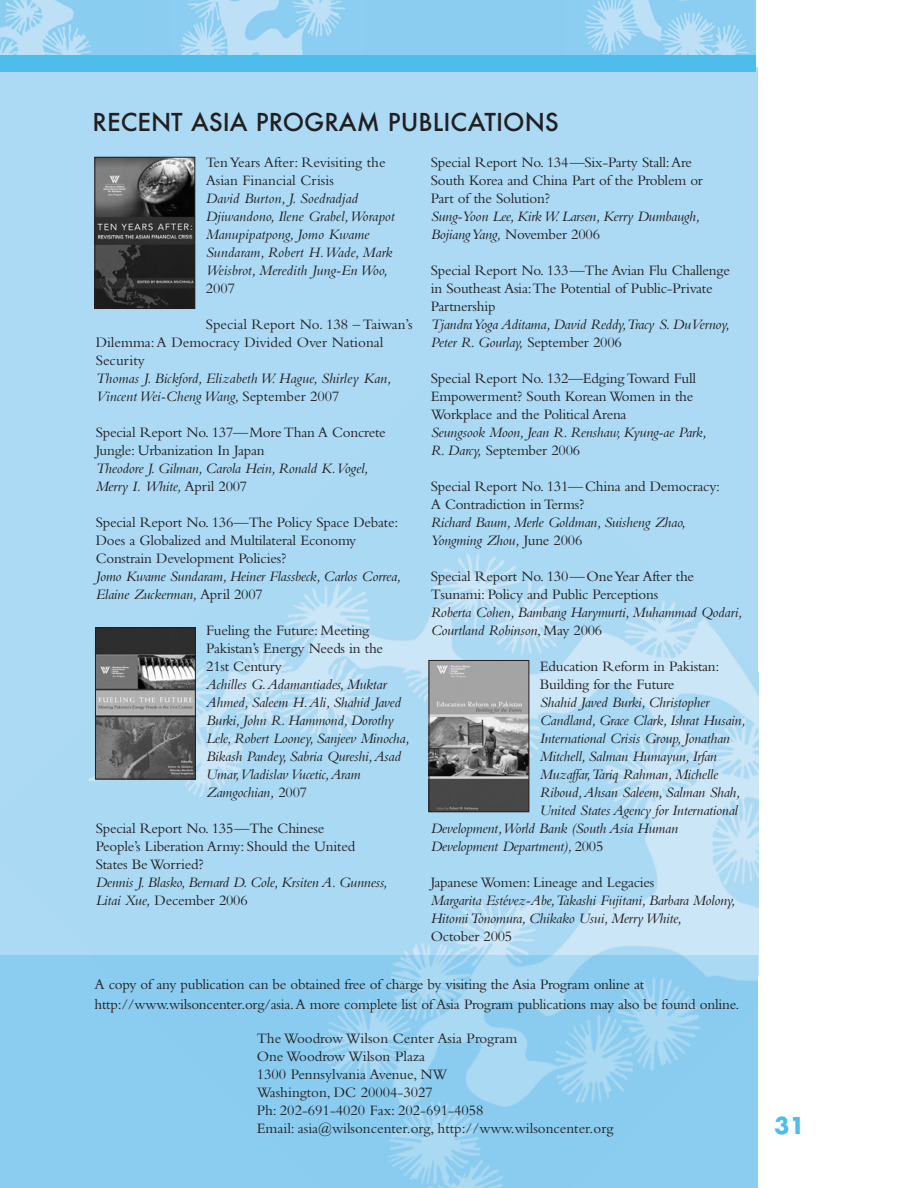
<style>
.page{position:relative;width:918px;height:1188px;background:#fff}
.page>*{position:absolute;margin:0;border:0;box-sizing:border-box;transform-origin:0 0}
.t1{font:500 24px "Futura";color:#231f20}
.t2{font:700 22.5px "Futura";color:#4fbdec}
.t3{font:15px/18px "Bembo";letter-spacing:-.015em;color:#231f20}
.t4{font:italic 15px/18px "Bembo";letter-spacing:-.015em;color:#231f20}
.s1{font-style:normal}
</style>
<div class="page">
<div style="left:0;top:68px;width:758px;height:907px;background:#acdaf4"></div>
<img style="left:0;top:553px;width:758px;height:403px">
<div style="left:0;top:956px;width:758px;height:232px;background:#8bcdf0"></div>
<img style="left:322px;top:956px;width:436px;height:232px">
<img style="left:431px;top:662px;width:96px;height:148px">
<div style="left:429px;top:660px;width:100px;height:152px;border:1px solid #231f20"></div>
<img style="left:96px;top:159px;width:97px;height:148px">
<div style="left:94px;top:157px;width:101px;height:152px;border:1px solid #231f20"></div>
<img style="left:97px;top:629px;width:97px;height:148px">
<div style="left:95px;top:627px;width:101px;height:152px;border:1px solid #231f20"></div>
<div style="left:129px;top:0;width:485px;height:61px;background:#8bcdf0"></div>
<img style="left:180px;top:0;width:165px;height:55px">
<img style="left:584px;top:0;width:172px;height:55px">
<img style="left:0;top:0;width:129px;height:55px">
<div style="left:0;top:55px;width:756px;height:17px;background:#4fbdec"></div>
<h1 class="t1" style="left:93px;top:109px;width:468px">RECENT ASIA PROGRAM PUBLICATIONS</h1>
<p class="t3" style="left:431px;top:155px;width:274px">Special Report No. 134—Six-Party Stall:Are<br>South Korea and China Part of the Problem or<br>Part of the Solution?</p>
<p class="t4" style="left:431px;top:209px;width:271px">Sung-Yoon Lee, Kirk W. Larsen, Kerry Dumbaugh,<br>Bojiang Yang, <span class="s1">November 2006</span></p>
<p class="t3" style="left:431px;top:263px;width:301px">Special Report No. 133—The Avian Flu Challenge in Southeast Asia:The Potential of Public-Private<br>Partnership</p>
<p class="t4" style="left:431px;top:317px;width:301px">Tjandra Yoga Aditama, David Reddy,Tracy S. DuVernoy,<br>Peter R. Gourlay, <span class="s1">September 2006</span></p>
<p class="t3" style="left:431px;top:371px;width:267px">Special Report No. 132—Edging Toward Full<br>Empowerment? South Korean Women in the<br>Workplace and the Political Arena</p>
<p class="t4" style="left:431px;top:425px;width:278px">Seungsook Moon, Jean R. Renshaw, Kyung-ae Park,<br>R. Darcy, <span class="s1">September 2006</span></p>
<p class="t3" style="left:431px;top:479px;width:291px">Special Report No. 131—China and Democracy:<br>A Contradiction in Terms?</p>
<p class="t4" style="left:431px;top:515px;width:257px">Richard Baum, Merle Goldman, Suisheng Zhao,<br>Yongming Zhou, <span class="s1">June 2006</span></p>
<p class="t3" style="left:431px;top:569px;width:265px">Special Report No. 130—One Year After the<br>Tsunami: Policy and Public Perceptions</p>
<p class="t4" style="left:431px;top:605px;width:313px">Roberta Cohen, Bambang Harymurti, Muhammad Qodari,<br>Courtland Robinson<span class="s1">, May 2006</span></p>
<p class="t3" style="left:540px;top:659px;width:181px">Education Reform in Pakistan:<br>Building for the Future</p>
<p class="t4" style="left:540px;top:695px;width:171px">Shahid Javed Burki, Christopher</p>
<p class="t4" style="left:540px;top:713px;width:208px">Candland, Grace Clark, Ishrat Husain,</p>
<p class="t4" style="left:540px;top:731px;width:192px">International Crisis Group, Jonathan</p>
<p class="t4" style="left:540px;top:749px;width:179px">Mitchell, Salman Humayun, Irfan</p>
<p class="t4" style="left:540px;top:767px;width:180px">Muzaffar,Tariq Rahman, Michelle</p>
<p class="t4" style="left:540px;top:785px;width:202px">Riboud,Ahsan Saleem, Salman Shah,</p>
<p class="t4" style="left:540px;top:803px;width:200px">United States Agency for International</p>
<p class="t4" style="left:431px;top:821px;width:249px">Development,World Bank (South Asia Human</p>
<p class="t4" style="left:431px;top:839px;width:174px">Development Department), <span class="s1">2005</span></p>
<p class="t3" style="left:431px;top:875px;width:225px">Japanese Women: Lineage and Legacies</p>
<p class="t4" style="left:431px;top:893px;width:306px">Margarita Estévez-Abe,Takashi Fujitani, Barbara Molony,<br>Hitomi Tonomura, Chikako Usui, Merry White,</p>
<p class="t3" style="left:431px;top:929px;width:83px">October 2005</p>
<p class="t3" style="left:94px;top:976px;width:647px;line-height:20.2px">A copy of any publication can be obtained free of charge by visiting the Asia Program online at http://www.wilsoncenter.org/asia.A more complete list of Asia Program publications may also be found online.</p>
<p class="t3" style="left:206px;top:155px;width:182px">Ten Years After: Revisiting the<br>Asian Financial Crisis</p>
<p class="t4" style="left:206px;top:191px;width:191px">David Burton, J. Soedradjad<br>Djiwandono, Ilene Grabel,Worapot<br>Manupipatpong, Jomo Kwame<br>Sundaram, Robert H.Wade, Mark<br>Weisbrot, Meredith Jung-En Woo,</p>
<p class="t3" style="left:206px;top:281px;width:31px">2007</p>
<p class="t3" style="left:96px;top:317px;width:318px;text-indent:110px">Special Report No. 138 – Taiwan’s<br>Dilemma:A Democracy Divided Over National<br>Security</p>
<p class="t4" style="left:96px;top:371px;width:297px">Thomas J. Bickford, Elizabeth W. Hague, Shirley Kan,<br>Vincent Wei-Cheng Wang, <span class="s1">September 2007</span></p>
<p class="t3" style="left:96px;top:425px;width:292px">Special Report No. 137—More Than A Concrete<br>Jungle: Urbanization In Japan</p>
<p class="t4" style="left:96px;top:461px;width:274px">Theodore J. Gilman, Carola Hein, Ronald K.Vogel,<br>Merry I. White, <span class="s1">April 2007</span></p>
<p class="t3" style="left:96px;top:515px;width:304px">Special Report No. 136—The Policy Space Debate:<br>Does a Globalized and Multilateral Economy<br>Constrain Development Policies?</p>
<p class="t4" style="left:96px;top:569px;width:307px">Jomo Kwame Sundaram, Heiner Flassbeck, Carlos Correa,<br>Elaine Zuckerman, <span class="s1">April 2007</span></p>
<p class="t3" style="left:206px;top:623px;width:178px">Fueling the Future: Meeting<br>Pakistan’s Energy Needs in the<br>21st Century</p>
<p class="t4" style="left:206px;top:677px;width:205px">Achilles G.Adamantiades, Muktar<br>Ahmed, Saleem H.Ali, Shahid Javed<br>Burki, John R. Hammond, Dorothy<br>Lele, Robert Looney, Sanjeev Minocha,<br>Bikash Pandey, Sabria Qureshi,Asad<br>Umar,Vladislav Vucetic,Aram<br>Zamgochian, <span class="s1">2007</span></p>
<p class="t3" style="left:96px;top:821px;width:261px">Special Report No. 135—The Chinese<br>People’s Liberation Army: Should the United<br>States Be Worried?</p>
<p class="t4" style="left:96px;top:875px;width:293px">Dennis J. Blasko, Bernard D. Cole, Krsiten A. Gunness,<br>Litai Xue, <span class="s1">December 2006</span></p>
<p class="t3" style="left:257px;top:1031px;width:358px">The Woodrow Wilson Center Asia Program<br>One Woodrow Wilson Plaza<br>1300 Pennsylvania Avenue, NW<br>Washington, DC 20004-3027<br>Ph: 202-691-4020 Fax: 202-691-4058<br>Email: asia@wilsoncenter.org, http://www.wilsoncenter.org</p>
<h2 class="t2" style="left:774px;top:1116px;width:32px">31</h2>
</div>
